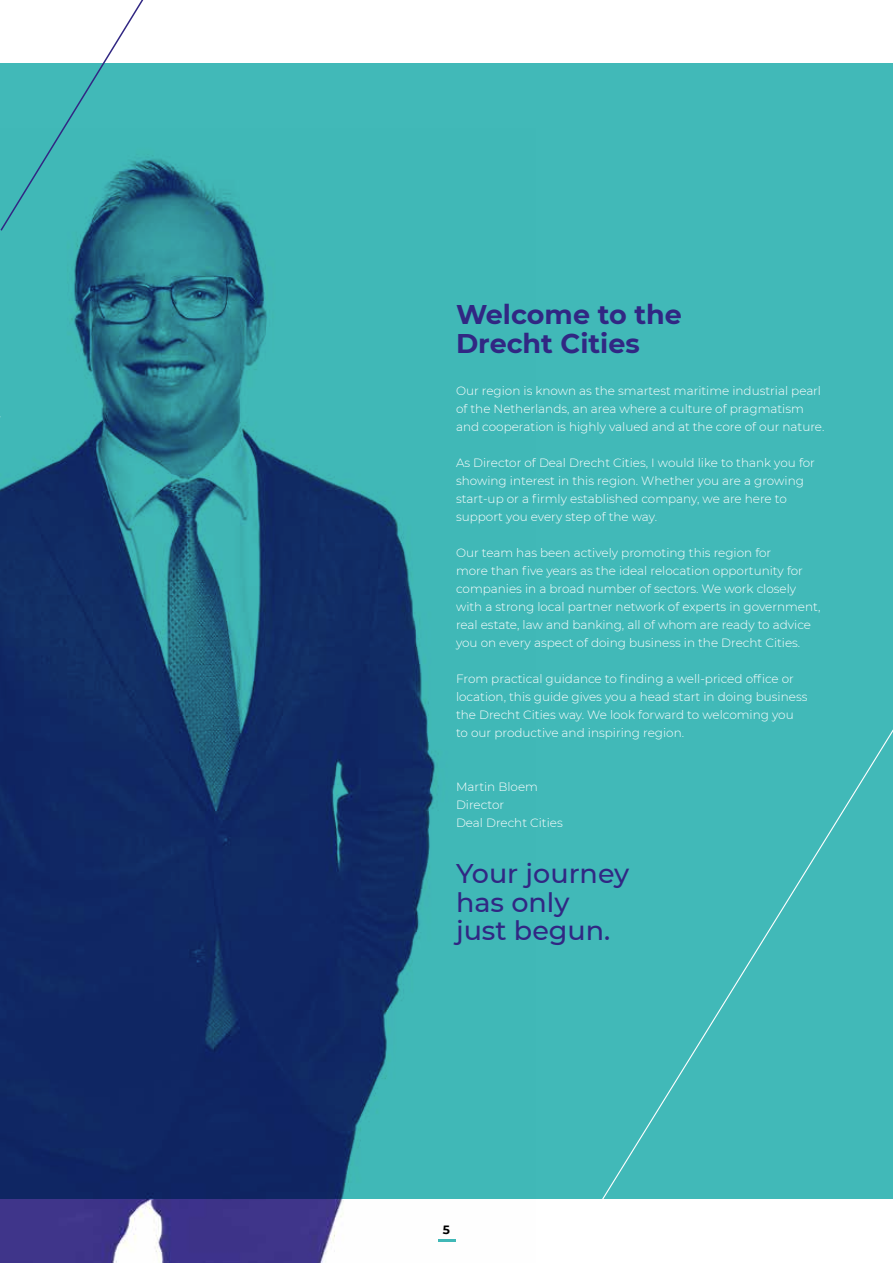
<style>
.page{position:relative;width:893px;height:1263px;background:#fff}
.page>*{position:absolute;margin:0;border:0;box-sizing:border-box;transform-origin:0 0}
.t1{font:500 27px/28.5px "Montserrat";color:#312783}
.t2{font:700 27px/28.5px "Montserrat";color:#312783}
.t3{font:300 12px/18px "Montserrat";color:#fff}
.t4{font:700 12px "Montserrat";color:#000}
</style>
<div class="page">
<div style="left:0;top:64px;width:893px;height:1135px;background:#41b9b8"></div>
<img style="left:0;top:187px;width:456px;height:1076px">
<svg style="left:0;top:232px;width:2px;height:187px"></svg>
<svg style="left:0;top:0;width:208px;height:232px"></svg>
<h1 class="t2" style="left:456px;top:299px;width:227px">Welcome to the<br>Drecht Cities</h1>
<p class="t3" style="left:456px;top:381px;width:370px">Our region is known as the smartest maritime industrial pearl of the Netherlands, an area where a culture of pragmatism and cooperation is highly valued and at the core of our nature.</p>
<p class="t3" style="left:456px;top:453px;width:360px">As Director of Deal Drecht Cities, I would like to thank you for showing interest in this region. Whether you are a growing start-up or a firmly established company, we are here to support you every step of the way.</p>
<p class="t3" style="left:456px;top:543px;width:366px">Our team has been actively promoting this region for<br>more than five years as the ideal relocation opportunity for companies in a broad number of sectors. We work closely with a strong local partner network of experts in government, real estate, law and banking, all of whom are ready to advice you on every aspect of doing business in the Drecht Cities.</p>
<p class="t3" style="left:456px;top:669px;width:353px">From practical guidance to finding a well-priced office or location, this guide gives you a head start in doing business the Drecht Cities way. We look forward to welcoming you to our productive and inspiring region.</p>
<p class="t3" style="left:456px;top:777px;width:108px">Martin Bloem<br>Director<br>Deal Drecht Cities</p>
<h1 class="t1" style="left:456px;top:858px;width:175px">Your journey has only<br>just begun.</h1>
<p class="t4" style="left:443px;top:1221px;width:9px">5</p>
</div>
